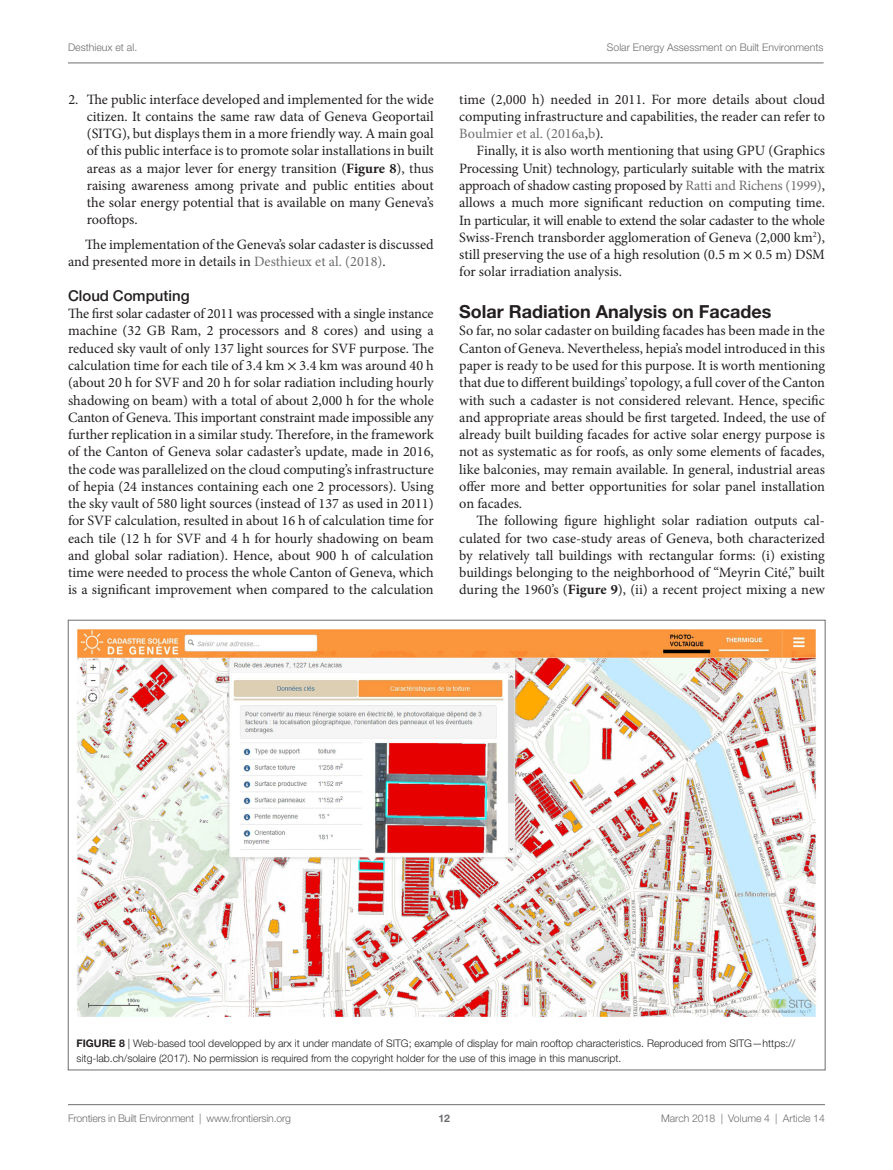
<style>
.page{position:relative;width:893px;height:1170px;background:#fff}
.page>*{position:absolute;margin:0;border:0;box-sizing:border-box;transform-origin:0 0}
.t1{font:700 18px "Helvetica Neue LT Std";color:#231f20}
.t2{font:500 15px "Helvetica Neue LT Std";color:#231f20}
.t3{font:14.25px/17.2px "Minion Pro";color:#231f20;text-align:justify}
.t4{font:300 10.5px/14.2px "Helvetica Neue LT Std";color:#231f20}
.t5{font:300 10.5px "Helvetica Neue LT Std";color:#6c6d70}
.t6{font:700 10.5px "Helvetica Neue LT Std";color:#231f20}
.t7{font:700 10.5px "Helvetica Neue LT Std";color:#6c6d70}
.s1{font-weight:700}
.s2{color:#6c6d70}
.s3{font-family:"STIX General"}
</style>
<div class="page">
<img style="left:77px;top:629px;width:739px;height:388px">
<hr style="left:68px;top:63px;width:756px;height:1px;background:#6c6d70">
<hr style="left:68px;top:1104px;width:757px;height:1px;background:#6c6d70">
<p class="t5" style="left:68px;top:41px;width:71px">Desthieux et al.</p>
<p class="t5" style="left:607px;top:41px;width:218px">Solar Energy Assessment on Built Environments</p>
<p class="t3" style="left:87px;top:90px;width:348px;text-indent:-18px">2. The public interface developed and implemented for the wide citizen. It contains the same raw data of Geneva Geoportail (SITG), but displays them in a more friendly way. A main goal of this public interface is to promote solar installations in built areas as a major lever for energy transition (<span class="s1">Figure 8</span>), thus raising awareness among private and public entities about the solar energy potential that is available on many Geneva’s rooftops.</p>
<p class="t3" style="left:68px;top:236px;width:367px;text-indent:17px">The implementation of the Geneva’s solar cadaster is discussed and presented more in details in <span class="s2">Desthieux et al. (2018)</span>.</p>
<p class="t2" style="left:68px;top:286px;width:123px">Cloud Computing</p>
<p class="t3" style="left:68px;top:305px;width:367px">The first solar cadaster of 2011 was processed with a single instance machine (32 GB Ram, 2 processors and 8 cores) and using a reduced sky vault of only 137 light sources for SVF purpose. The calculation time for each tile of 3.4 km <span class="s3">×</span> 3.4 km was around 40 h (about 20 h for SVF and 20 h for solar radiation including hourly shadowing on beam) with a total of about 2,000 h for the whole Canton of Geneva. This important constraint made impossible any further replication in a similar study. Therefore, in the framework of the Canton of Geneva solar cadaster’s update, made in 2016, the code was parallelized on the cloud computing’s infrastructure of hepia (24 instances containing each one 2 processors). Using the sky vault of 580 light sources (instead of 137 as used in 2011) for SVF calculation, resulted in about 16 h of calculation time for each tile (12 h for SVF and 4 h for hourly shadowing on beam and global solar radiation). Hence, about 900 h of calculation time were needed to process the whole Canton of Geneva, which is a significant improvement when compared to the calculation</p>
<p class="t3" style="left:459px;top:91px;width:367px">time (2,000 h) needed in 2011. For more details about cloud computing infrastructure and capabilities, the reader can refer to <span class="s2">Boulmier et al. (2016a</span>,<span class="s2">b</span>).</p>
<p class="t3" style="left:459px;top:142px;width:367px;text-indent:17px">Finally, it is also worth mentioning that using GPU (Graphics Processing Unit) technology, particularly suitable with the matrix approach of shadow casting proposed by <span class="s2">Ratti and Richens (1999)</span>, allows a much more significant reduction on computing time.<br>In particular, it will enable to extend the solar cadaster to the whole Swiss-French transborder agglomeration of Geneva (2,000 km<sup>2</sup>), still preserving the use of a high resolution (0.5 m <span class="s3">×</span> 0.5 m) DSM for solar irradiation analysis.</p>
<p class="t1" style="left:459px;top:300px;width:314px">Solar Radiation Analysis on Facades</p>
<p class="t3" style="left:459px;top:322px;width:367px">So far, no solar cadaster on building facades has been made in the Canton of Geneva. Nevertheless, hepia’s model introduced in this paper is ready to be used for this purpose. It is worth mentioning that due to different buildings’ topology, a full cover of the Canton with such a cadaster is not considered relevant. Hence, specific and appropriate areas should be first targeted. Indeed, the use of already built building facades for active solar energy purpose is not as systematic as for roofs, as only some elements of facades, like balconies, may remain available. In general, industrial areas offer more and better opportunities for solar panel installation on facades.</p>
<p class="t3" style="left:459px;top:512px;width:367px;text-indent:17px">The following figure highlight solar radiation outputs cal&shy;culated for two case-study areas of Geneva, both characterized by relatively tall buildings with rectangular forms: (i) existing buildings belonging to the neighborhood of “Meyrin Cité,” built during the 1960’s (<span class="s1">Figure 9</span>), (ii) a recent project mixing a new</p>
<p class="t4" style="left:77px;top:1036px;width:720px;text-indent:33px"><span class="s1">e 8</span> | Web-based tool developped by arx it under mandate of SITG; example of display for main rooftop characteristics. Reproduced from SITG—https:// sitg-lab.ch/solaire (2017). No permission is required from the copyright holder for the use of this image in this manuscript.</p>
<p class="t6" style="left:77px;top:1036px;width:14px">Figur</p>
<p class="t5" style="left:68px;top:1111px;width:225px">Frontiers in Built Environment | www.frontiersin.org</p>
<p class="t5" style="left:661px;top:1111px;width:165px">March 2018 | Volume 4 | Article 14</p>
<p class="t7" style="left:439px;top:1111px;width:13px">12</p>
</div>
